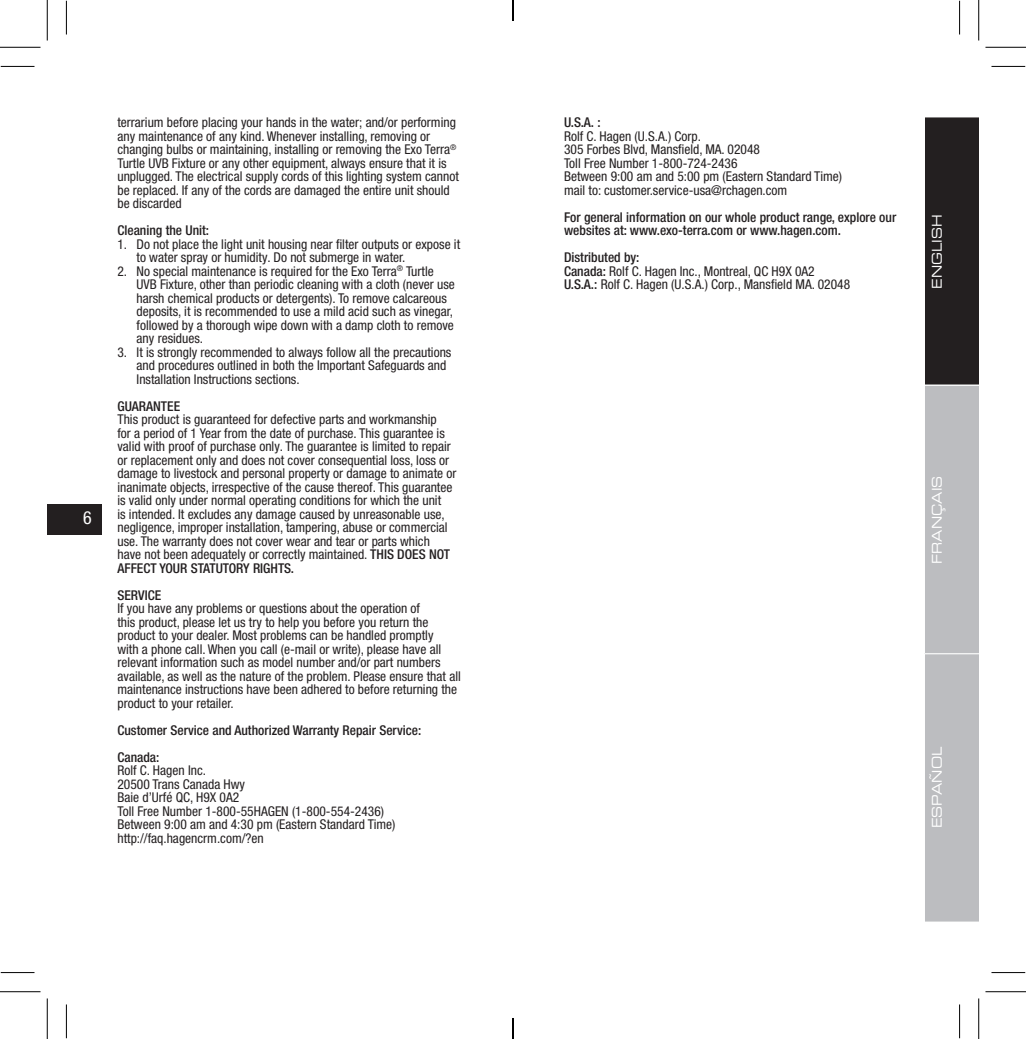
<style>
.page{position:relative;width:1026px;height:1039px;background:#fff}
.page>*{position:absolute;margin:0;border:0;box-sizing:border-box;transform-origin:0 0}
.t1{font:condensed 18px "Helvetica Neue LT Pro";color:#fff}
.t2{font:condensed 13.5px/13.5px "Helvetica Neue LT Pro";color:#231f20}
.t3{font:500 condensed 13.5px/27px "Helvetica Neue LT Pro";color:#231f20}
.t4{font:13.5px "Eurostile LT Std Ex 2";color:#fff;scale:.9 1}
.s1{font-weight:500}
</style>
<div class="page">
<div style="left:47px;top:504px;width:55px;height:31px;background:#231f20"></div>
<svg style="left:924px;top:117px;width:54px;height:805px;background:#8d8d8f"></svg>
<hr style="left:1px;top:66px;width:33px;height:1px;background:#000">
<hr style="left:991px;top:66px;width:34px;height:1px;background:#000">
<hr style="left:1px;top:972px;width:33px;height:1px;background:#000">
<hr style="left:991px;top:972px;width:34px;height:1px;background:#000">
<hr style="left:66px;top:1px;width:1px;height:33px;background:#000">
<hr style="left:66px;top:1004px;width:1px;height:34px;background:#000">
<hr style="left:959px;top:1px;width:1px;height:33px;background:#000">
<hr style="left:959px;top:1004px;width:1px;height:34px;background:#000">
<hr style="left:0;top:47px;width:40px;height:1px;background:#000">
<hr style="left:985px;top:47px;width:41px;height:1px;background:#000">
<hr style="left:0;top:991px;width:40px;height:1px;background:#000">
<hr style="left:985px;top:991px;width:41px;height:1px;background:#000">
<hr style="left:47px;top:0;width:1px;height:41px;background:#000">
<hr style="left:47px;top:998px;width:1px;height:40px;background:#000">
<hr style="left:978px;top:0;width:1px;height:41px;background:#000">
<hr style="left:978px;top:998px;width:1px;height:40px;background:#000">
<svg style="left:512px;top:0;width:1px;height:21px"></svg>
<svg style="left:512px;top:1018px;width:1px;height:20px"></svg>
<h1 class="t1" style="left:83px;top:507px;width:10px">6</h1>
<p class="t2" style="left:117px;top:115px;width:343px">terrarium before placing your hands in the water; and/or performing any maintenance of any kind. Whenever installing, removing or changing bulbs or maintaining, installing or removing the Exo Terra<sup>® </sup>Turtle UVB Fixture or any other equipment, always ensure that it is unplugged. The electrical supply cords of this lighting system cannot be replaced. If any of the cords are damaged the entire unit should be discarded</p>
<p class="t3" style="left:117px;top:217px;width:93px">Cleaning the Unit:</p>
<p class="t2" style="left:137px;top:237px;width:325px;text-indent:-19px">1. Do not place the light unit housing near filter outputs or expose it to water spray or humidity. Do not submerge in water.</p>
<p class="t2" style="left:137px;top:264px;width:320px;text-indent:-19px">2. No special maintenance is required for the Exo Terra<sup>®</sup> Turtle UVB Fixture, other than periodic cleaning with a cloth (never use harsh chemical products or detergents). To remove calcareous deposits, it is recommended to use a mild acid such as vinegar, followed by a thorough wipe down with a damp cloth to remove any residues.</p>
<p class="t2" style="left:137px;top:345px;width:316px;text-indent:-19px">3. It is strongly recommended to always follow all the precautions and procedures outlined in both the Important Safeguards and<br>Installation Instructions sections.</p>
<p class="t3" style="left:117px;top:392px;width:64px">GUARANTEE</p>
<p class="t2" style="left:117px;top:412px;width:340px">This product is guaranteed for defective parts and workmanship<br>for a period of 1 Year from the date of purchase. This guarantee is valid with proof of purchase only. The guarantee is limited to repair or replacement only and does not cover consequential loss, loss or damage to livestock and personal property or damage to animate or inanimate objects, irrespective of the cause thereof. This guarantee is valid only under normal operating conditions for which the unit<br>is intended. It excludes any damage caused by unreasonable use, negligence, improper installation, tampering, abuse or commercial use. The warranty does not cover wear and tear or parts which have not been adequately or correctly maintained. <span class="s1">THIS DOES NOT AFFECT YOUR STATUTORY RIGHTS.</span></p>
<p class="t3" style="left:117px;top:581px;width:45px">SERVICE</p>
<p class="t2" style="left:117px;top:601px;width:345px">If you have any problems or questions about the operation of<br>this product, please let us try to help you before you return the product to your dealer. Most problems can be handled promptly<br>with a phone call. When you call (e-mail or write), please have all relevant information such as model number and/or part numbers available, as well as the nature of the problem. Please ensure that all maintenance instructions have been adhered to before returning the product to your retailer.</p>
<p class="t3" style="left:117px;top:716px;width:305px">Customer Service and Authorized Warranty Repair Service:<br>Canada:</p>
<p class="t2" style="left:117px;top:763px;width:279px">Rolf C. Hagen Inc.<br>20500 Trans Canada Hwy<br>Baie d’Urfé QC, H9X 0A2<br>Toll Free Number 1-800-55HAGEN (1-800-554-2436)<br>Between 9:00 am and 4:30 pm (Eastern Standard Time) http://faq.hagencrm.com/?en</p>
<p class="t3" style="left:564px;top:109px;width:38px">U.S.A. :</p>
<p class="t2" style="left:564px;top:129px;width:279px">Rolf C. Hagen (U.S.A.) Corp.<br>305 Forbes Blvd, Mansfield, MA. 02048<br>Toll Free Number 1-800-724-2436<br>Between 9:00 am and 5:00 pm (Eastern Standard Time) mail to: customer.service-usa@rchagen.com</p>
<p class="t3" style="left:564px;top:210px;width:334px;line-height:13.5px">For general information on our whole product range, explore our websites at: www.exo-terra.com or www.hagen.com.</p>
<p class="t2" style="left:564px;top:250px;width:288px"><span class="s1">Distributed by:<br>Canada:</span> Rolf C. Hagen Inc., Montreal, QC H9X 0A2<br><span class="s1">U.S.A.:</span> Rolf C. Hagen (U.S.A.) Corp., Mansfield MA. 02048</p>
<p class="t4" style="left:927px;top:289px;width:84px;rotate:-90deg">ENGLISH</p>
<p class="t4" style="left:927px;top:563px;width:99px;rotate:-90deg">FRANÇAIS</p>
<p class="t4" style="left:927px;top:828px;width:92px;rotate:-90deg">ESPAÑOL</p>
</div>
